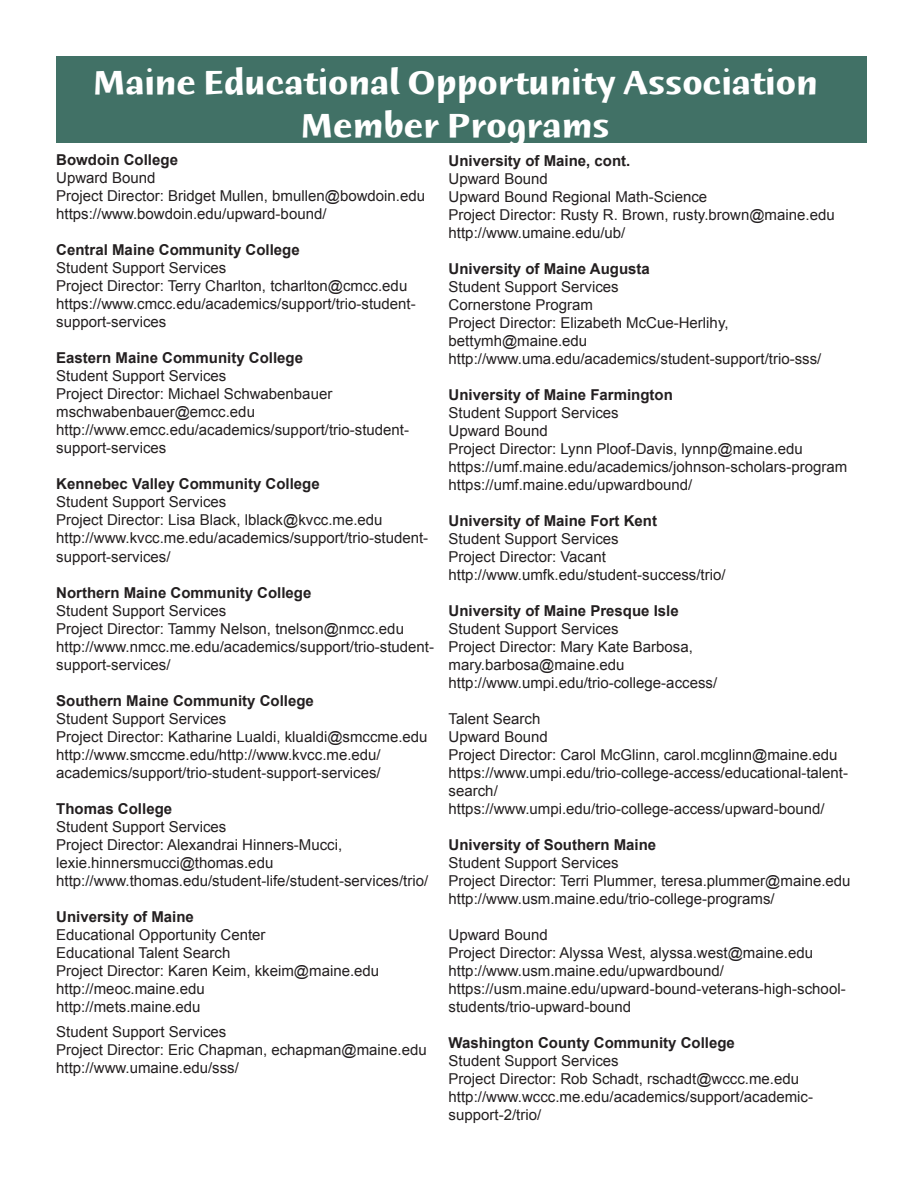
<style>
.page{position:relative;width:923px;height:1193px;background:#fff}
.page>*{position:absolute;margin:0;border:0;box-sizing:border-box;transform-origin:0 0}
.t1{font:36px "Humana Sans ITCTT Bold";color:#fff}
.t2{font:15px/18px "Arial";color:#231f20}
.t3{font:700 15px "Arial";color:#231f20}
</style>
<div class="page">
<div style="left:56px;top:56px;width:810px;height:87px;background:#417166"></div>
<p class="t1" style="left:93px;top:64px;width:726px">Maine Educational Opportunity Association</p>
<p class="t1" style="left:300px;top:107px;width:311px">Member Programs</p>
<p class="t3" style="left:448px;top:151px;width:183px">University of Maine, cont.</p>
<p class="t2" style="left:448px;top:170px;width:101px">Upward Bound</p>
<p class="t2" style="left:448px;top:188px;width:260px">Upward Bound Regional Math-Science</p>
<p class="t2" style="left:448px;top:206px;width:387px">Project Director: Rusty R. Brown, rusty.brown@maine.edu</p>
<p class="t2" style="left:448px;top:224px;width:178px">http://www.umaine.edu/ub/</p>
<p class="t3" style="left:448px;top:259px;width:203px">University of Maine Augusta</p>
<p class="t2" style="left:448px;top:278px;width:172px">Student Support Services</p>
<p class="t2" style="left:448px;top:296px;width:146px">Cornerstone Program</p>
<p class="t2" style="left:448px;top:314px;width:281px">Project Director: Elizabeth McCue-Herlihy,</p>
<p class="t2" style="left:448px;top:332px;width:140px">bettymh@maine.edu</p>
<p class="t2" style="left:448px;top:350px;width:374px">http://www.uma.edu/academics/student-support/trio-sss/</p>
<p class="t3" style="left:448px;top:385px;width:226px">University of Maine Farmington</p>
<p class="t2" style="left:448px;top:404px;width:172px">Student Support Services</p>
<p class="t2" style="left:448px;top:422px;width:101px">Upward Bound</p>
<p class="t2" style="left:448px;top:440px;width:355px">Project Director: Lynn Ploof-Davis, lynnp@maine.edu</p>
<p class="t2" style="left:448px;top:458px;width:400px">https://umf.maine.edu/academics/johnson-scholars-program</p>
<p class="t2" style="left:448px;top:476px;width:245px">https://umf.maine.edu/upwardbound/</p>
<p class="t3" style="left:448px;top:511px;width:210px">University of Maine Fort Kent</p>
<p class="t2" style="left:448px;top:530px;width:172px">Student Support Services</p>
<p class="t2" style="left:448px;top:548px;width:159px">Project Director: Vacant</p>
<p class="t2" style="left:448px;top:566px;width:278px">http://www.umfk.edu/student-success/trio/</p>
<p class="t3" style="left:448px;top:601px;width:232px">University of Maine Presque Isle</p>
<p class="t2" style="left:448px;top:620px;width:172px">Student Support Services</p>
<p class="t2" style="left:448px;top:638px;width:246px">Project Director: Mary Kate Barbosa,</p>
<p class="t2" style="left:448px;top:656px;width:177px">mary.barbosa@maine.edu</p>
<p class="t2" style="left:448px;top:674px;width:270px">http://www.umpi.edu/trio-college-access/</p>
<p class="t2" style="left:448px;top:710px;width:93px">Talent Search</p>
<p class="t2" style="left:448px;top:728px;width:101px">Upward Bound</p>
<p class="t2" style="left:448px;top:746px;width:390px">Project Director: Carol McGlinn, carol.mcglinn@maine.edu</p>
<p class="t2" style="left:448px;top:764px;width:401px">https://www.umpi.edu/trio-college-access/educational-talent&shy;search/</p>
<p class="t2" style="left:448px;top:800px;width:377px">https://www.umpi.edu/trio-college-access/upward-bound/</p>
<p class="t3" style="left:448px;top:835px;width:209px">University of Southern Maine</p>
<p class="t2" style="left:448px;top:854px;width:172px">Student Support Services</p>
<p class="t2" style="left:448px;top:872px;width:403px">Project Director: Terri Plummer, teresa.plummer@maine.edu</p>
<p class="t2" style="left:448px;top:890px;width:327px">http://www.usm.maine.edu/trio-college-programs/</p>
<p class="t2" style="left:448px;top:926px;width:101px">Upward Bound</p>
<p class="t2" style="left:448px;top:944px;width:366px">Project Director: Alyssa West, alyssa.west@maine.edu</p>
<p class="t2" style="left:448px;top:962px;width:277px">http://www.usm.maine.edu/upwardbound/</p>
<p class="t2" style="left:448px;top:980px;width:398px">https://usm.maine.edu/upward-bound-veterans-high-school&shy;students/trio-upward-bound</p>
<p class="t3" style="left:448px;top:1033px;width:288px">Washington County Community College</p>
<p class="t2" style="left:448px;top:1052px;width:172px">Student Support Services</p>
<p class="t2" style="left:448px;top:1070px;width:352px">Project Director: Rob Schadt, rschadt@wccc.me.edu</p>
<p class="t2" style="left:448px;top:1088px;width:366px">http://www.wccc.me.edu/academics/support/academic&shy;support-2/trio/</p>
<p class="t3" style="left:56px;top:150px;width:123px">Bowdoin College</p>
<p class="t2" style="left:56px;top:169px;width:101px">Upward Bound</p>
<p class="t2" style="left:56px;top:187px;width:370px">Project Director: Bridget Mullen, bmullen@bowdoin.edu</p>
<p class="t2" style="left:56px;top:205px;width:272px">https://www.bowdoin.edu/upward-bound/</p>
<p class="t3" style="left:56px;top:240px;width:245px">Central Maine Community College</p>
<p class="t2" style="left:56px;top:259px;width:172px">Student Support Services</p>
<p class="t2" style="left:56px;top:277px;width:352px">Project Director: Terry Charlton, tcharlton@cmcc.edu</p>
<p class="t2" style="left:56px;top:295px;width:361px">https://www.cmcc.edu/academics/support/trio-student&shy;support-services</p>
<p class="t3" style="left:56px;top:348px;width:248px">Eastern Maine Community College</p>
<p class="t2" style="left:56px;top:367px;width:172px">Student Support Services</p>
<p class="t2" style="left:56px;top:385px;width:277px">Project Director: Michael Schwabenbauer</p>
<p class="t2" style="left:56px;top:403px;width:200px">mschwabenbauer@emcc.edu</p>
<p class="t2" style="left:56px;top:421px;width:354px">http://www.emcc.edu/academics/support/trio-student&shy;support-services</p>
<p class="t3" style="left:56px;top:474px;width:265px">Kennebec Valley Community College</p>
<p class="t2" style="left:56px;top:493px;width:172px">Student Support Services</p>
<p class="t2" style="left:56px;top:511px;width:328px">Project Director: Lisa Black, lblack@kvcc.me.edu</p>
<p class="t2" style="left:56px;top:529px;width:373px">http://www.kvcc.me.edu/academics/support/trio-student&shy;support-services/</p>
<p class="t3" style="left:56px;top:582px;width:257px">Northern Maine Community College</p>
<p class="t2" style="left:56px;top:601px;width:172px">Student Support Services</p>
<p class="t2" style="left:56px;top:619px;width:349px">Project Director: Tammy Nelson, tnelson@nmcc.edu</p>
<p class="t2" style="left:56px;top:637px;width:379px">http://www.nmcc.me.edu/academics/support/trio-student&shy;support-services/</p>
<p class="t3" style="left:56px;top:690px;width:259px">Southern Maine Community College</p>
<p class="t2" style="left:56px;top:709px;width:172px">Student Support Services</p>
<p class="t2" style="left:56px;top:727px;width:373px">Project Director: Katharine Lualdi, klualdi@smccme.edu</p>
<p class="t2" style="left:56px;top:745px;width:326px">http://www.smccme.edu/http://www.kvcc.me.edu/ academics/support/trio-student-support-services/</p>
<p class="t3" style="left:56px;top:798px;width:117px">Thomas College</p>
<p class="t2" style="left:56px;top:817px;width:172px">Student Support Services</p>
<p class="t2" style="left:56px;top:835px;width:287px">Project Director: Alexandrai Hinners-Mucci,</p>
<p class="t2" style="left:56px;top:853px;width:218px">lexie.hinnersmucci@thomas.edu</p>
<p class="t2" style="left:56px;top:871px;width:373px">http://www.thomas.edu/student-life/student-services/trio/</p>
<p class="t3" style="left:56px;top:906px;width:139px">University of Maine</p>
<p class="t2" style="left:56px;top:925px;width:211px">Educational Opportunity Center</p>
<p class="t2" style="left:56px;top:943px;width:176px">Educational Talent Search</p>
<p class="t2" style="left:56px;top:961px;width:324px">Project Director: Karen Keim, kkeim@maine.edu</p>
<p class="t2" style="left:56px;top:979px;width:150px">http://meoc.maine.edu</p>
<p class="t2" style="left:56px;top:997px;width:146px">http://mets.maine.edu</p>
<p class="t2" style="left:56px;top:1022px;width:172px">Student Support Services</p>
<p class="t2" style="left:56px;top:1040px;width:372px">Project Director: Eric Chapman, echapman@maine.edu</p>
<p class="t2" style="left:56px;top:1058px;width:184px">http://www.umaine.edu/sss/</p>
</div>
